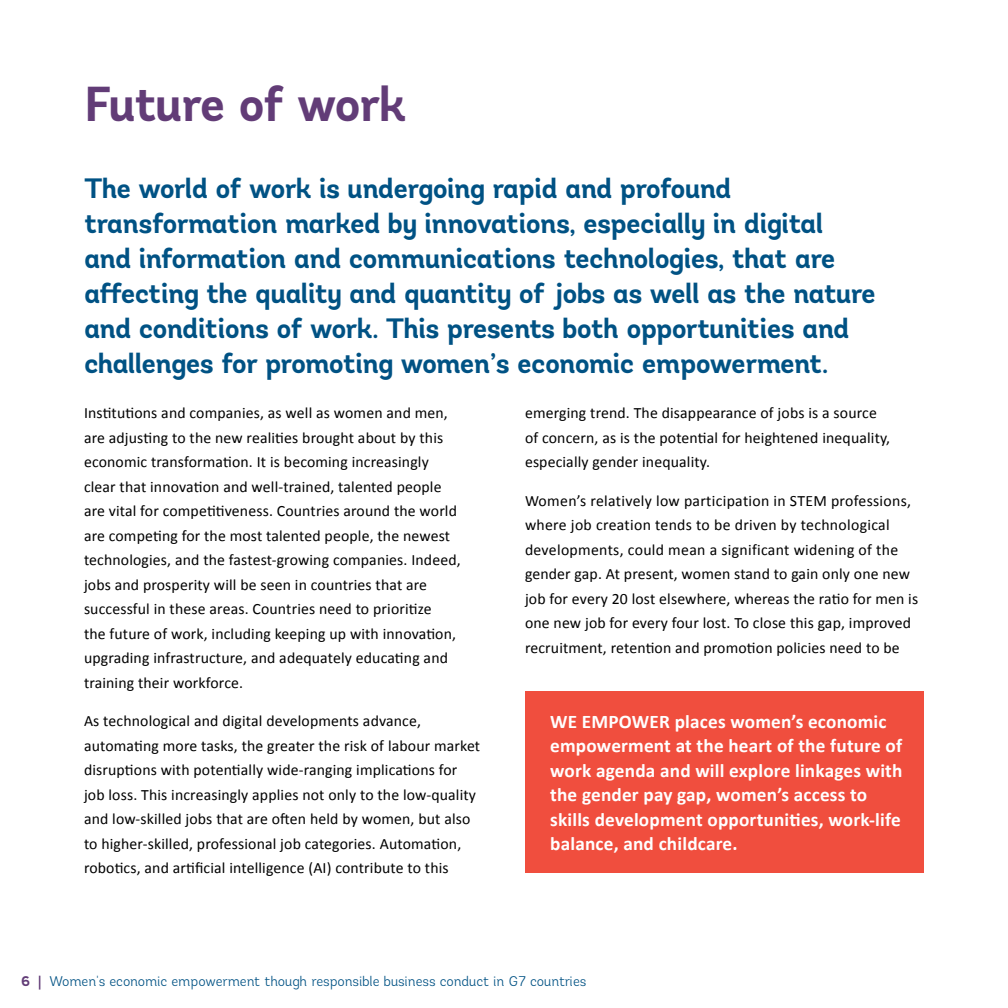
<style>
.page{position:relative;width:1008px;height:1008px;background:#fff}
.page>*{position:absolute;margin:0;border:0;box-sizing:border-box;transform-origin:0 0}
.t1{font:700 49px "Andes";letter-spacing:-.04em;color:#623c77}
.t2{font:700 28px/35px "Andes";letter-spacing:-.03em;color:#005284}
.t3{font:700 19.25px/24.5px "Calibri";letter-spacing:.01em;color:#fff}
.t4{font:15.75px/24.5px "Calibri";letter-spacing:.01em;color:#000}
.t5{font:300 14px "Andes";letter-spacing:-.005em;color:#005284}
.s1{font-weight:700;color:#623c77}
</style>
<div class="page">
<div style="left:525px;top:691px;width:399px;height:182px;background:#f04e3e"></div>
<h1 class="t1" style="left:84px;top:73px;width:325px">Future of work</h1>
<p class="t2" style="left:84px;top:171px;width:794px">The world of work is undergoing rapid and profound transformation marked by innovations, especially in digital and information and communications technologies, that are affecting the quality and quantity of jobs as well as the nature and conditions of work. This presents both opportunities and challenges for promoting women’s economic empowerment.</p>
<p class="t4" style="left:84px;top:401px;width:378px">Institutions and companies, as well as women and men, are adjusting to the new realities brought about by this economic transformation. It is becoming increasingly clear that innovation and well-trained, talented people are vital for competitiveness. Countries around the world are competing for the most talented people, the newest technologies, and the fastest-growing companies. Indeed, jobs and prosperity will be seen in countries that are successful in these areas. Countries need to prioritize<br>the future of work, including keeping up with innovation, upgrading infrastructure, and adequately educating and training their workforce.</p>
<p class="t4" style="left:84px;top:709px;width:398px">As technological and digital developments advance, automating more tasks, the greater the risk of labour market disruptions with potentially wide-ranging implications for job loss. This increasingly applies not only to the low-quality and low-skilled jobs that are often held by women, but also to higher-skilled, professional job categories. Automation, robotics, and artificial intelligence (AI) contribute to this</p>
<p class="t4" style="left:525px;top:401px;width:367px">emerging trend. The disappearance of jobs is a source of concern, as is the potential for heightened inequality, especially gender inequality.</p>
<p class="t4" style="left:525px;top:488px;width:395px">Women’s relatively low participation in STEM professions, where job creation tends to be driven by technological developments, could mean a significant widening of the gender gap. At present, women stand to gain only one new job for every 20 lost elsewhere, whereas the ratio for men is one new job for every four lost. To close this gap, improved recruitment, retention and promotion policies need to be</p>
<p class="t3" style="left:550px;top:709px;width:354px">WE EMPOWER places women’s economic empowerment at the heart of the future of work agenda and will explore linkages with the gender pay gap, women’s access to skills development opportunities, work-life balance, and childcare.</p>
<p class="t5" style="left:21px;top:973px;width:567px"><span class="s1">6 |</span> Women's economic empowerment though responsible business conduct in G7 countries</p>
</div>
